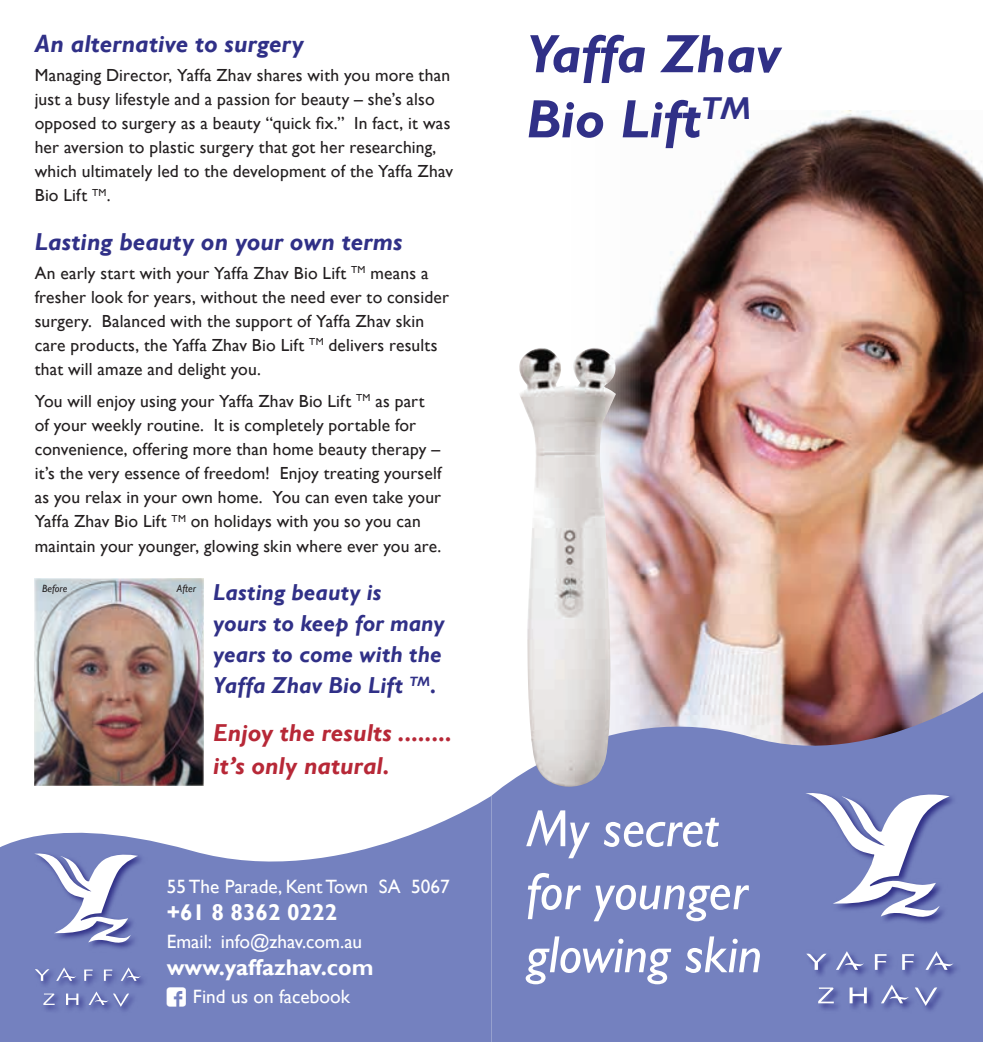
<style>
.page{position:relative;width:983px;height:1042px;background:#fff}
.page>*{position:absolute;margin:0;border:0;box-sizing:border-box;transform-origin:0 0}
.t1{font:italic 700 54.25px/65.1px "Gill Sans";color:#303087}
.t2{font:italic 52.5px/63px "Gill Sans";color:#fff}
.t3{font:italic 700 24.5px "Gill Sans";letter-spacing:.005em;color:#303087}
.t4{font:italic 700 24.5px/32.9px "Gill Sans";letter-spacing:.005em;color:#b72837}
.t5{font:italic 700 23.1px/31.2px "Gill Sans";letter-spacing:.005em;color:#303087}
.t6{font:700 22.75px "Gill Sans";color:#fff}
.t7{font:19.25px "Gill Sans";color:#fff}
.t8{font:17.5px/24.2px "Gill Sans";letter-spacing:.01em;color:#231f20}
.t9{font:italic 10.5px "Gill Sans";color:#231f20}
</style>
<div class="page">
<img style="left:618px;top:111px;width:364px;height:569px">
<svg style="left:491px;top:680px;width:491px;height:362px;fill:#7481bf"></svg>
<svg style="left:804px;top:791px;width:157px;height:223px;fill:#7481bf"></svg>
<svg style="left:805px;top:789px;width:144px;height:129px"></svg>
<svg style="left:806px;top:953px;width:20px;height:17px"></svg>
<svg style="left:835px;top:951px;width:28px;height:19px"></svg>
<svg style="left:874px;top:954px;width:12px;height:16px"></svg>
<svg style="left:901px;top:954px;width:12px;height:16px"></svg>
<svg style="left:925px;top:951px;width:28px;height:19px"></svg>
<svg style="left:880px;top:984px;width:28px;height:19px"></svg>
<svg style="left:817px;top:987px;width:16px;height:16px"></svg>
<svg style="left:849px;top:987px;width:17px;height:16px"></svg>
<svg style="left:914px;top:987px;width:23px;height:19px"></svg>
<svg style="left:0;top:796px;width:491px;height:246px;fill:#7481bf"></svg>
<svg style="left:34px;top:852px;width:114px;height:163px;fill:#7481bf"></svg>
<svg style="left:34px;top:851px;width:104px;height:92px"></svg>
<svg style="left:35px;top:969px;width:14px;height:12px"></svg>
<svg style="left:56px;top:967px;width:20px;height:14px"></svg>
<svg style="left:84px;top:969px;width:9px;height:12px"></svg>
<svg style="left:104px;top:969px;width:8px;height:12px"></svg>
<svg style="left:121px;top:967px;width:20px;height:14px"></svg>
<svg style="left:43px;top:993px;width:12px;height:12px"></svg>
<svg style="left:66px;top:993px;width:12px;height:12px"></svg>
<svg style="left:89px;top:991px;width:40px;height:16px"></svg>
<img style="left:507px;top:348px;width:111px;height:441px">
<img style="left:35px;top:579px;width:168px;height:206px">
<svg style="left:167px;top:987px;width:19px;height:20px"></svg>
<h3 class="t3" style="left:35px;top:29px;width:270px">An alternative to surgery</h3>
<p class="t8" style="left:35px;top:63px;width:419px">Managing Director, Yaffa Zhav shares with you more than just a busy lifestyle and a passion for beauty – she’s also opposed to surgery as a beauty “quick fix.” In fact, it was her aversion to plastic surgery that got her researching, which ultimately led to the development of the Yaffa Zhav Bio Lift <sup>TM</sup>.</p>
<h3 class="t3" style="left:35px;top:227px;width:369px">Lasting beauty on your own terms</h3>
<p class="t8" style="left:35px;top:261px;width:415px">An early start with your Yaffa Zhav Bio Lift <sup>TM</sup> means a fresher look for years, without the need ever to consider surgery. Balanced with the support of Yaffa Zhav skin care products, the Yaffa Zhav Bio Lift <sup>TM</sup> delivers results that will amaze and delight you.</p>
<p class="t8" style="left:35px;top:389px;width:408px">You will enjoy using your Yaffa Zhav Bio Lift <sup>TM</sup> as part of your weekly routine. It is completely portable for convenience, offering more than home beauty therapy – it’s the very essence of freedom! Enjoy treating yourself as you relax in your own home. You can even take your Yaffa Zhav Bio Lift <sup>TM</sup> on holidays with you so you can maintain your younger, glowing skin where ever you are.</p>
<h3 class="t5" style="left:213px;top:577px;width:233px">Lasting beauty is<br>yours to keep for many years to come with the<br>Yaffa Zhav Bio Lift <sup>TM</sup>.</h3>
<h3 class="t4" style="left:213px;top:717px;width:240px">Enjoy the results ........ it’s only natural.</h3>
<p class="t9" style="left:42px;top:582px;width:27px">Before</p>
<p class="t9" style="left:177px;top:582px;width:21px">After</p>
<p class="t7" style="left:167px;top:875px;width:284px">55 The Parade, Kent Town SA 5067</p>
<h3 class="t6" style="left:167px;top:898px;width:172px">+61 8 8362 0222</h3>
<p class="t7" style="left:167px;top:930px;width:197px">Email: info@zhav.com.au</p>
<h3 class="t6" style="left:167px;top:954px;width:208px">www.yaffazhav.com</h3>
<p class="t7" style="left:193px;top:986px;width:158px">Find us on facebook</p>
<h1 class="t1" style="left:526px;top:23px;width:256px">Yaffa Zhav<br>Bio Lift<sup>TM</sup></h1>
<h2 class="t2" style="left:526px;top:798px;width:237px">My secret for younger glowing skin</h2>
</div>
